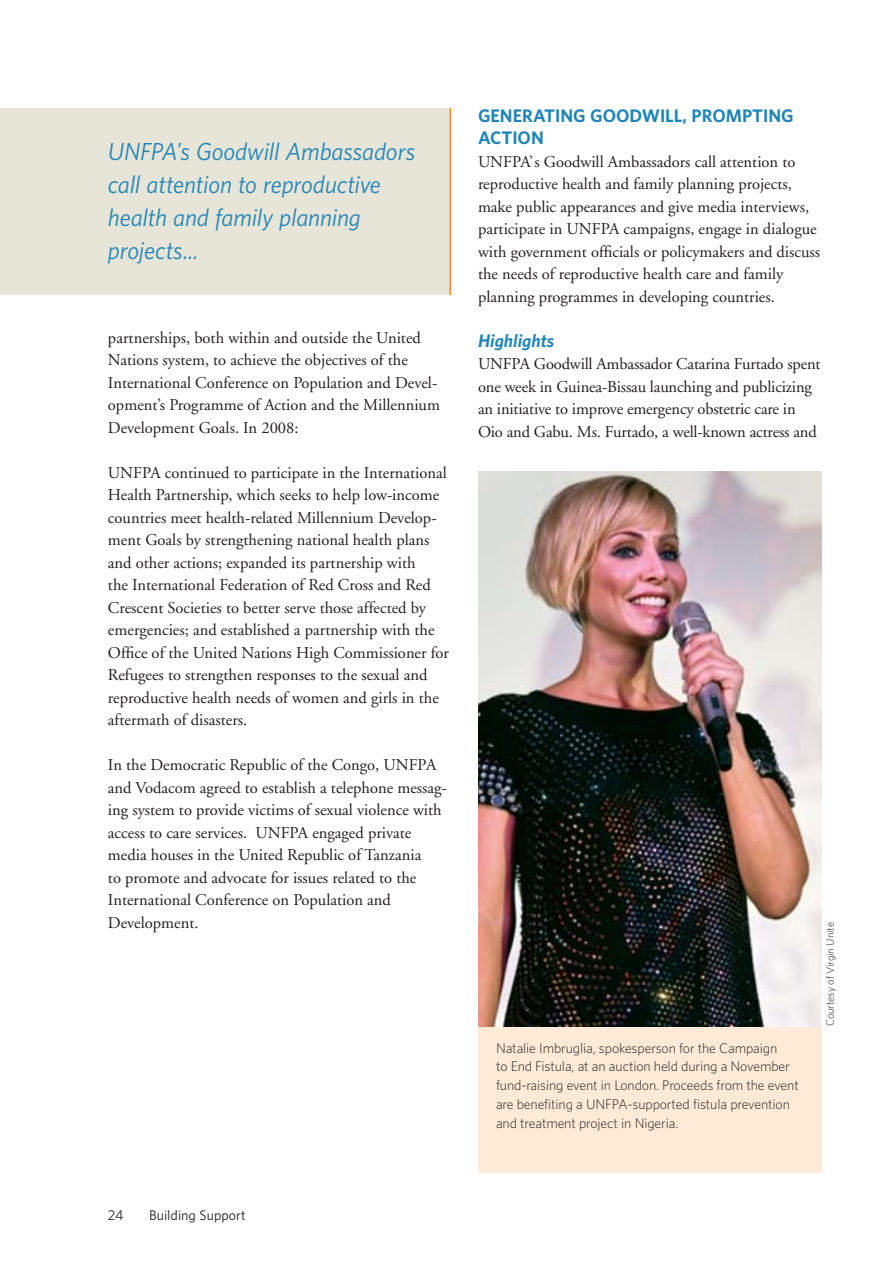
<style>
.page{position:relative;width:893px;height:1263px;background:#fff}
.page>*{position:absolute;margin:0;border:0;box-sizing:border-box;transform-origin:0 0}
.t1{font:italic 22.5px/33px "UNFPA Text";letter-spacing:-.01em;color:#1f85b9}
.t2{font:16.5px/22.5px "Adobe Garamond";color:#231f20}
.t3{font:700 16.5px/22.5px "UNFPA";color:#1f85b9}
.t4{font:italic 700 16.5px "UNFPA";color:#1f85b9}
.t5{font:300 12.75px/18.8px "UNFPA";letter-spacing:-.01em;color:#231f20}
.t6{font:12.75px "UNFPA Text";color:#231f20}
.t7{font:300 9.75px "UNFPA";letter-spacing:-.01em;color:#231f20}
</style>
<div class="page">
<div style="left:478px;top:1024px;width:343px;height:149px;background:#ffead7"></div>
<img style="left:478px;top:471px;width:343px;height:555px">
<div style="left:0;top:108px;width:450px;height:187px;background:#e7e5d7"></div>
<hr style="left:449px;top:108px;width:2px;height:187px;background:#f68a28">
<h1 class="t1" style="left:108px;top:137px;width:309px">UNFPA’s Goodwill Ambassadors call attention to reproductive health and family planning projects...</h1>
<p class="t2" style="left:108px;top:328px;width:334px">partnerships, both within and outside the United Nations system, to achieve the objectives of the International Conference on Population and Devel&shy;opment’s Programme of Action and the Millennium Development Goals. In 2008:</p>
<p class="t2" style="left:108px;top:463px;width:343px">UNFPA continued to participate in the International Health Partnership, which seeks to help low-income countries meet health-related Millennium Develop&shy;ment Goals by strengthening national health plans and other actions; expanded its partnership with<br>the International Federation of Red Cross and Red Crescent Societies to better serve those affected by emergencies; and established a partnership with the Office of the United Nations High Commissioner for Refugees to strengthen responses to the sexual and reproductive health needs of women and girls in the aftermath of disasters.</p>
<p class="t2" style="left:108px;top:755px;width:340px">In the Democratic Republic of the Congo, UNFPA and Vodacom agreed to establish a telephone messag&shy;ing system to provide victims of sexual violence with access to care services. UNFPA engaged private media houses in the United Republic of Tanzania<br>to promote and advocate for issues related to the International Conference on Population and Development.</p>
<p class="t3" style="left:478px;top:106px;width:317px">GENERATING GOODWILL, PROMPTING<br>ACTION</p>
<p class="t2" style="left:478px;top:152px;width:344px">UNFPA’s Goodwill Ambassadors call attention to reproductive health and family planning projects, make public appearances and give media interviews, participate in UNFPA campaigns, engage in dialogue with government officials or policymakers and discuss the needs of reproductive health care and family planning programmes in developing countries.</p>
<p class="t4" style="left:478px;top:334px;width:78px">Highlights</p>
<p class="t2" style="left:478px;top:354px;width:344px">UNFPA Goodwill Ambassador Catarina Furtado spent one week in Guinea-Bissau launching and publicizing an initiative to improve emergency obstetric care in Oio and Gabu. Ms. Furtado, a well-known actress and</p>
<p class="t5" style="left:496px;top:1040px;width:304px">Natalie Imbruglia, spokesperson for the Campaign<br>to End Fistula, at an auction held during a November fund-raising event in London. Proceeds from the event are benefiting a UNFPA-supported fistula prevention and treatment project in Nigeria.</p>
<p class="t7" style="left:826px;top:1026px;width:105px;rotate:-90deg">Courtesy of Virgin Unite</p>
<p class="t6" style="left:108px;top:1210px;width:17px">24</p>
<p class="t6" style="left:149px;top:1210px;width:98px">Building Support</p>
</div>
